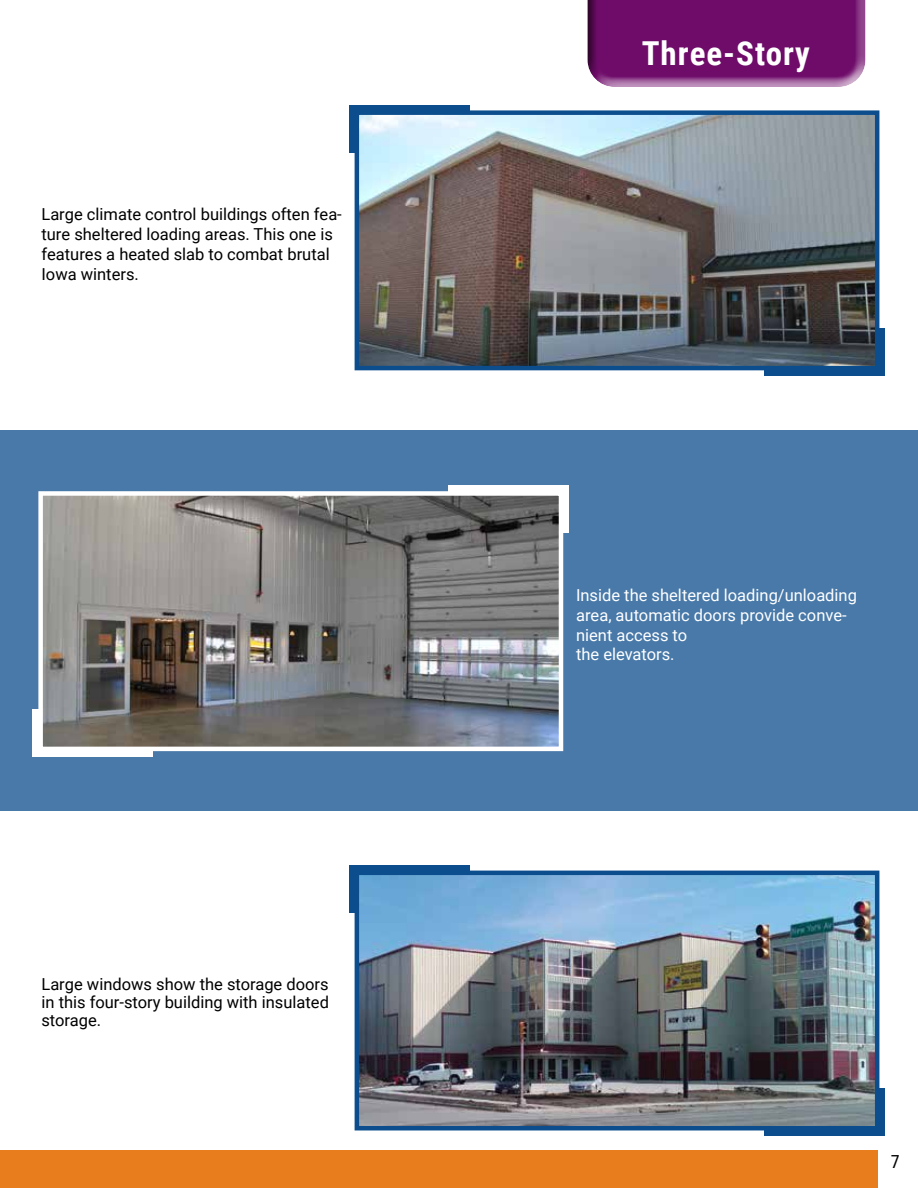
<style>
.page{position:relative;width:918px;height:1188px;background:#fff}
.page>*{position:absolute;margin:0;border:0;box-sizing:border-box;transform-origin:0 0}
.t1{font:700 33px "Roboto Condensed";letter-spacing:.03em;color:#fff}
.t2{font:18px "Roboto Condensed";color:#000}
.t3{font:16.5px/19.8px "Roboto";color:#000}
.t4{font:16.5px/19.8px "Roboto";color:#fff}
</style>
<div class="page">
<div style="left:0;top:431px;width:918px;height:380px;background:#4879a9"></div>
<div style="left:32px;top:709px;width:121px;height:48px;background:#fff"></div>
<div style="left:448px;top:485px;width:121px;height:48px;background:#fff"></div>
<img style="left:43px;top:496px;width:515px;height:250px">
<div style="left:38px;top:491px;width:525px;height:260px;border:4px solid #fff"></div>
<div style="left:586px;top:0;width:280px;height:90px;background:#fff;opacity:.75"></div>
<div style="left:586px;top:0;width:280px;height:79px;background:#000;opacity:.75"></div>
<div style="left:0;top:1151px;width:878px;height:37px;background:#e87d1e"></div>
<div style="left:349px;top:865px;width:121px;height:48px;background:#0c4d8d"></div>
<div style="left:764px;top:1088px;width:121px;height:48px;background:#0c4d8d"></div>
<img style="left:360px;top:876px;width:514px;height:249px">
<div style="left:355px;top:871px;width:524px;height:259px;border:4px solid #0c4d8d"></div>
<div style="left:349px;top:105px;width:121px;height:48px;background:#0c4d8d"></div>
<div style="left:764px;top:328px;width:121px;height:48px;background:#0c4d8d"></div>
<img style="left:360px;top:115px;width:514px;height:250px">
<div style="left:355px;top:110px;width:524px;height:260px;border:4px solid #0c4d8d"></div>
<p class="t3" style="left:41px;top:204px;width:302px">Large climate control buildings often fea&shy;ture sheltered loading areas. This one is features a heated slab to combat brutal Iowa winters.</p>
<p class="t3" style="left:41px;top:975px;width:289px;line-height:18px;text-align:justify">Large windows show the storage doors in this four-story building with insulated storage.</p>
<h1 class="t1" style="left:642px;top:31px;width:170px">Three-Story</h1>
<p class="t4" style="left:576px;top:585px;width:282px">Inside the sheltered loading/unloading area, automatic doors provide conve&shy;nient access to<br>the elevators.</p>
<p class="t2" style="left:891px;top:1149px;width:10px">7</p>
</div>
